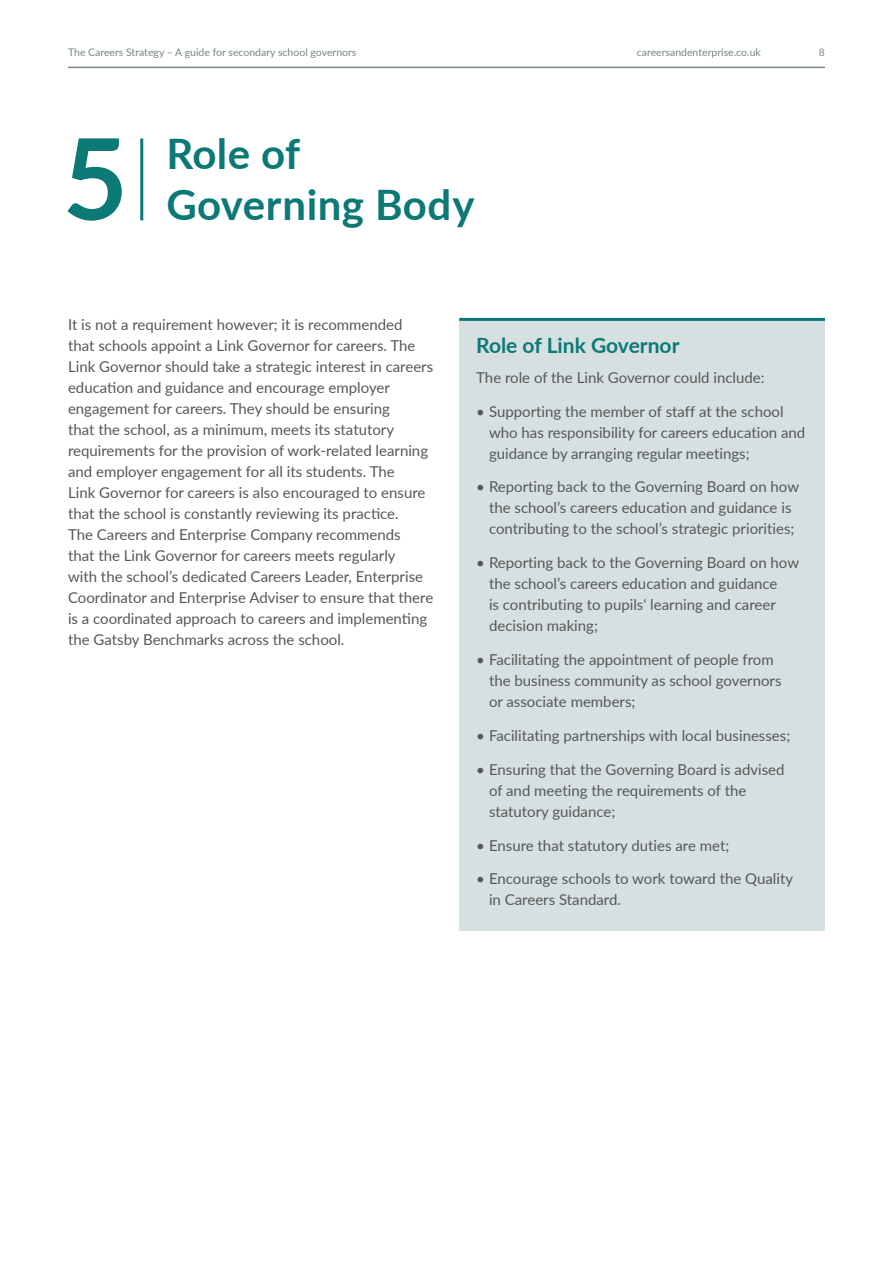
<style>
.page{position:relative;width:893px;height:1263px;background:#fff}
.page>*{position:absolute;margin:0;border:0;box-sizing:border-box;transform-origin:0 0}
.t1{font:700 112.5px "Lato";color:#0b7976}
.t2{font:700 42px "Lato";letter-spacing:.01em;color:#0b7976}
.t3{font:700 21px "Lato";color:#0b7976}
.t4{font:15px/21px "Lato";color:#575756}
.t5{font:10.5px "Lato";color:#788685}
</style>
<div class="page">
<div style="left:459px;top:319px;width:366px;height:612px;background:#d7e0e1"></div>
<hr style="left:459px;top:318px;width:366px;height:3px;background:#0b7976">
<hr style="left:140px;top:139px;width:3px;height:81px;background:#0b7976">
<hr style="left:68px;top:67px;width:757px;height:1px;background:#788685">
<p class="t5" style="left:68px;top:44px;width:290px">The Careers Strategy – A guide for secondary school governors</p>
<p class="t5" style="left:637px;top:44px;width:125px">careersandenterprise.co.uk</p>
<p class="t5" style="left:819px;top:44px;width:8px">8</p>
<h1 class="t1" style="left:63px;top:96px;width:67px">5</h1>
<h2 class="t2" style="left:166px;top:123px;width:135px">Role of</h2>
<h2 class="t2" style="left:166px;top:174px;width:310px">Governing Body</h2>
<p class="t4" style="left:68px;top:313px;width:367px">It is not a requirement however; it is recommended<br>that schools appoint a Link Governor for careers. The Link Governor should take a strategic interest in careers education and guidance and encourage employer engagement for careers. They should be ensuring<br>that the school, as a minimum, meets its statutory requirements for the provision of work-related learning and employer engagement for all its students. The<br>Link Governor for careers is also encouraged to ensure that the school is constantly reviewing its practice.<br>The Careers and Enterprise Company recommends<br>that the Link Governor for careers meets regularly<br>with the school’s dedicated Careers Leader, Enterprise Coordinator and Enterprise Adviser to ensure that there is a coordinated approach to careers and implementing the Gatsby Benchmarks across the school.</p>
<h3 class="t3" style="left:476px;top:330px;width:205px">Role of Link Governor</h3>
<p class="t4" style="left:476px;top:366px;width:290px">The role of the Link Governor could include:</p>
<p class="t4" style="left:489px;top:400px;width:318px;text-indent:-13px">• Supporting the member of staff at the school who has responsibility for careers education and guidance by arranging regular meetings;</p>
<p class="t4" style="left:476px;top:476px;width:324px;text-align:center">• Reporting back to the Governing Board on how the school’s careers education and guidance is contributing to the school’s strategic priorities;</p>
<p class="t4" style="left:489px;top:551px;width:312px;text-indent:-13px">• Reporting back to the Governing Board on how the school’s careers education and guidance<br>is contributing to pupils' learning and career decision making;</p>
<p class="t4" style="left:489px;top:648px;width:294px;text-indent:-13px">• Facilitating the appointment of people from the business community as school governors or associate members;</p>
<p class="t4" style="left:476px;top:725px;width:316px">• Facilitating partnerships with local businesses;</p>
<p class="t4" style="left:489px;top:758px;width:297px;text-indent:-13px">• Ensuring that the Governing Board is advised of and meeting the requirements of the statutory guidance;</p>
<p class="t4" style="left:476px;top:834px;width:254px">• Ensure that statutory duties are met;</p>
<p class="t4" style="left:489px;top:868px;width:306px;text-indent:-13px">• Encourage schools to work toward the Quality in Careers Standard.</p>
</div>
